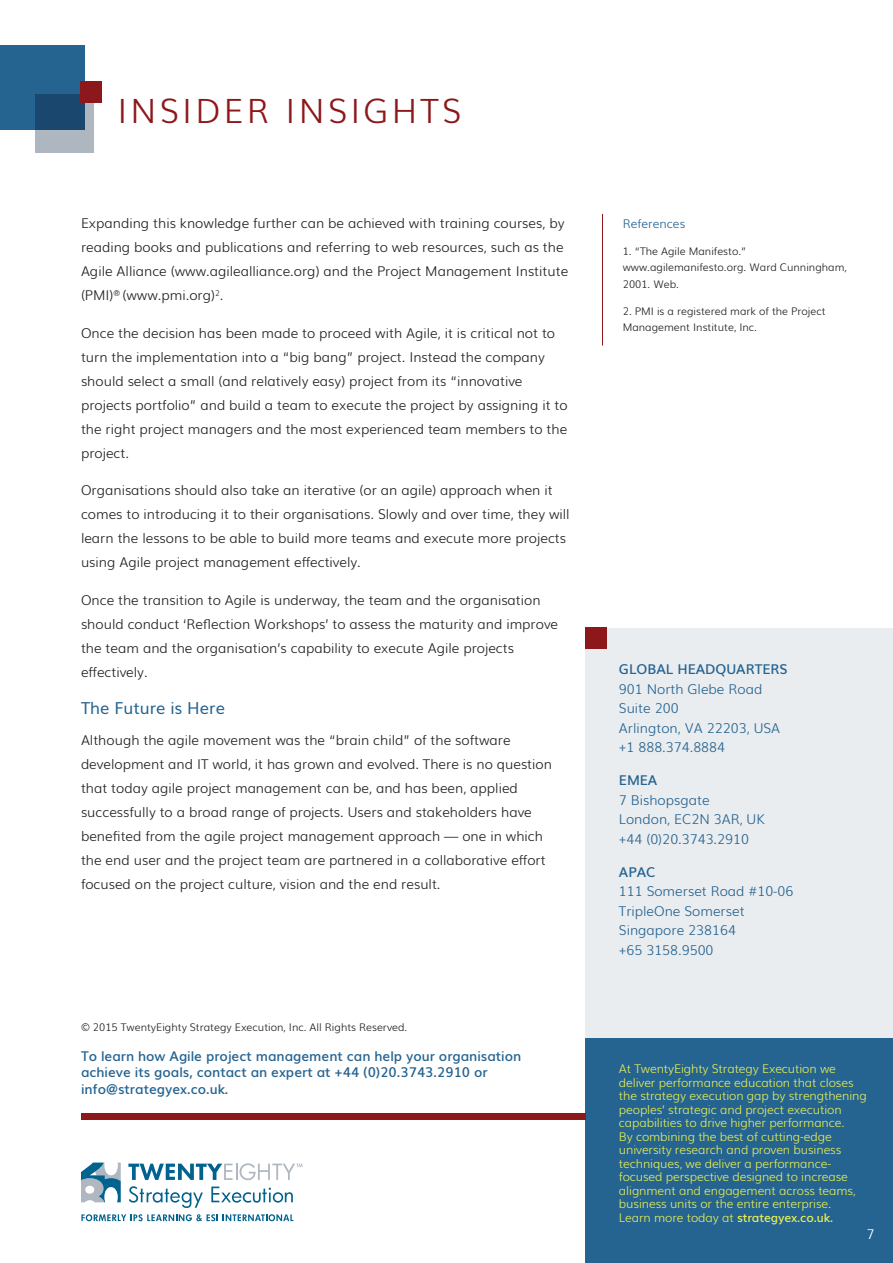
<style>
.page{position:relative;width:893px;height:1263px;background:#fff}
.page>*{position:absolute;margin:0;border:0;box-sizing:border-box;transform-origin:0 0}
.t1{font:300 33.45px "Muli";letter-spacing:.1em;color:#8c181b}
.Subhead_Level_1{font:16.5px "Muli";color:#256391}
.Body_text{font:300 13.5px/24px "Muli";color:#231f20}
.t2{font:300 13.5px/19.5px "Muli";color:#256391}
.t3{font:600 13.5px/16.5px "Muli";color:#256391}
.Page{font:300 13.5px "Muli";color:#fff}
.Brand_statement_on_l{font:300 12px/13.5px "Muli";letter-spacing:-.01em;color:#e4ed54}
.References_-_title{font:300 12px "Muli";color:#256391}
.References_-_text{font:300 10.5px/16.5px "Muli";color:#231f20}
.s1{font-weight:600}
</style>
<div class="page">
<div style="left:585px;top:627px;width:308px;height:458px;background:#eaedef"></div>
<div style="left:585px;top:627px;width:21px;height:21px;background:#8c181b"></div>
<div style="left:585px;top:1038px;width:308px;height:225px;background:#256391"></div>
<div style="left:0;top:45px;width:84px;height:85px;background:#256391"></div>
<svg style="left:36px;top:94px;width:58px;height:58px;background:#5f7b93"></svg>
<div style="left:81px;top:82px;width:21px;height:21px;background:#8c181b"></div>
<div style="left:81px;top:1113px;width:504px;height:6px;background:#8c181b"></div>
<svg style="left:129px;top:1186px;width:74px;height:22px"></svg>
<svg style="left:211px;top:1186px;width:82px;height:16px"></svg>
<svg style="left:81px;top:1214px;width:212px;height:7px"></svg>
<svg style="left:81px;top:1162px;width:40px;height:40px"></svg>
<svg style="left:128px;top:1163px;width:175px;height:17px"></svg>
<hr style="left:602px;top:214px;width:1px;height:131px;background:#8c181b">
<h1 class="t1" style="left:117px;top:84px;width:345px">INSIDER INSIGHTS</h1>
<p class="Body_text" style="left:81px;top:210px;width:489px">Expanding this knowledge further can be achieved with training courses, by reading books and publications and referring to web resources, such as the Agile Alliance (www.agilealliance.org) and the Project Management Institute (PMI)<sup>®</sup> (www.pmi.org)<sup>2</sup>.</p>
<p class="Body_text" style="left:81px;top:320px;width:488px">Once the decision has been made to proceed with Agile, it is critical not to turn the implementation into a “big bang” project. Instead the company should select a small (and relatively easy) project from its “innovative projects portfolio” and build a team to execute the project by assigning it to the right project managers and the most experienced team members to the project.</p>
<p class="Body_text" style="left:81px;top:477px;width:490px">Organisations should also take an iterative (or an agile) approach when it comes to introducing it to their organisations. Slowly and over time, they will learn the lessons to be able to build more teams and execute more projects using Agile project management effectively.</p>
<p class="Body_text" style="left:81px;top:587px;width:479px">Once the transition to Agile is underway, the team and the organisation should conduct ‘Reflection Workshops’ to assess the maturity and improve the team and the organisation’s capability to execute Agile projects effectively.</p>
<p class="Subhead_Level_1" style="left:81px;top:695px;width:146px">The Future is Here</p>
<p class="Body_text" style="left:81px;top:727px;width:472px">Although the agile movement was the “brain child” of the software development and IT world, it has grown and evolved. There is no question that today agile project management can be, and has been, applied successfully to a broad range of projects. Users and stakeholders have benefited from the agile project management approach — one in which the end user and the project team are partnered in a collaborative effort focused on the project culture, vision and the end result.</p>
<p class="References_-_text" style="left:81px;top:1018px;width:328px">© 2015 TwentyEighty Strategy Execution, Inc. All Rights Reserved.</p>
<p class="t3" style="left:81px;top:1047px;width:442px">To learn how Agile project management can help your organisation achieve its goals, contact an expert at +44 (0)20.3743.2910 or info@strategyex.co.uk.</p>
<p class="References_-_title" style="left:623px;top:214px;width:64px">References</p>
<p class="References_-_text" style="left:623px;top:242px;width:226px">1. “The Agile Manifesto.” www.agilemanifesto.org. Ward Cunningham,<br>2001. Web.</p>
<p class="References_-_text" style="left:623px;top:302px;width:204px">2. PMI is a registered mark of the Project<br>Management Institute, Inc.</p>
<p class="t3" style="left:619px;top:660px;width:170px">GLOBAL HEADQUARTERS</p>
<p class="t2" style="left:619px;top:678px;width:163px">901 North Glebe Road<br>Suite 200<br>Arlington, VA 22203, USA +1 888.374.8884</p>
<p class="t3" style="left:619px;top:771px;width:40px">EMEA</p>
<p class="t2" style="left:619px;top:789px;width:147px">7 Bishopsgate<br>London, EC2N 3AR, UK +44 (0)20.3743.2910</p>
<p class="t3" style="left:619px;top:863px;width:38px">APAC</p>
<p class="t2" style="left:619px;top:881px;width:176px">111 Somerset Road #10-06<br>TripleOne Somerset<br>Singapore 238164<br>+65 3158.9500</p>
<p class="Brand_statement_on_l" style="left:619px;top:1061px;width:249px">At TwentyEighty Strategy Execution we deliver performance education that closes the strategy execution gap by strengthening peoples’ strategic and project execution capabilities to drive higher performance.<br>By combining the best of cutting-edge university research and proven business techniques, we deliver a performance&shy;focused perspective designed to increase alignment and engagement across teams, business units or the entire enterprise.<br>Learn more today at <span class="s1">strategyex.co.uk.</span></p>
<p class="Page" style="left:867px;top:1223px;width:9px">7</p>
</div>
